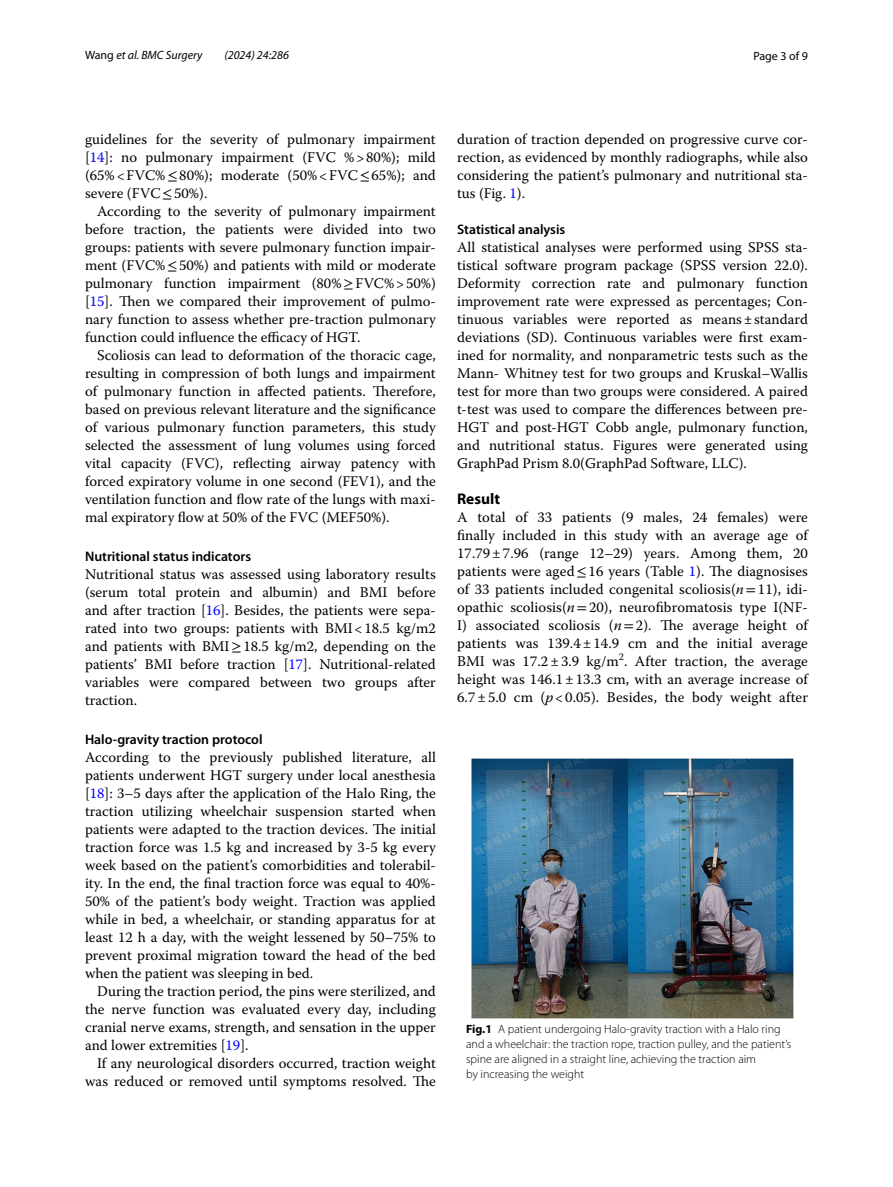
<style>
.page{position:relative;width:893px;height:1187px;background:#fff}
.page>*{position:absolute;margin:0;border:0;box-sizing:border-box;transform-origin:0 0}
.t1{font:700 15.45px "Myriad Pro";color:#000}
.t2{font:14.7px/18px "Warnock Pro";color:#000;text-align:justify}
.t3{font:600 13.8px "Myriad Pro";color:#000}
.t4{font:300 12px/15px "Myriad Pro";color:#000}
.t5{font:italic 12px "Myriad Pro";color:#000}
.t6{font:12px "Myriad Pro";color:#000}
.s1{font-style:normal}
.s2{color:#00f}
.s3{font-family:"STIX"}
.s4{font-style:italic}
.s5{font-weight:700}
</style>
<div class="page">
<img style="left:472px;top:758px;width:321px;height:259px">
<p class="t5" style="left:85px;top:48px;width:119px"><span class="s1">Wang</span> et al. BMC Surgery</p>
<p class="t5" style="left:224px;top:48px;width:66px">(2024) 24:286</p>
<p class="t6" style="left:753px;top:48px;width:56px">Page 3 of 9</p>
<p class="t2" style="left:85px;top:130px;width:352px">guidelines for the severity of pulmonary impairment [<span class="s2">14</span>]: no pulmonary impairment (FVC %&gt;80%); mild (65%&lt;FVC%<span class="s3">≤</span>80%); moderate (50%&lt;FVC<span class="s3">≤</span>65%); and severe (FVC<span class="s3">≤</span>50%).</p>
<p class="t2" style="left:85px;top:202px;width:352px;text-indent:12px">According to the severity of pulmonary impairment before traction, the patients were divided into two groups: patients with severe pulmonary function impair&shy;ment (FVC%<span class="s3">≤</span>50%) and patients with mild or moderate pulmonary function impairment (80%<span class="s3">≥</span>FVC%&gt;50%) [<span class="s2">15</span>]. Then we compared their improvement of pulmo&shy;nary function to assess whether pre-traction pulmonary function could influence the efficacy of HGT.</p>
<p class="t2" style="left:85px;top:346px;width:352px;text-indent:12px">Scoliosis can lead to deformation of the thoracic cage, resulting in compression of both lungs and impairment of pulmonary function in affected patients. Therefore, based on previous relevant literature and the significance of various pulmonary function parameters, this study selected the assessment of lung volumes using forced vital capacity (FVC), reflecting airway patency with forced expiratory volume in one second (FEV1), and the ventilation function and flow rate of the lungs with maxi&shy;mal expiratory flow at 50% of the FVC (MEF50%).</p>
<p class="t3" style="left:85px;top:547px;width:168px">Nutritional status indicators</p>
<p class="t2" style="left:85px;top:564px;width:352px">Nutritional status was assessed using laboratory results (serum total protein and albumin) and BMI before and after traction [<span class="s2">16</span>]. Besides, the patients were sepa&shy;rated into two groups: patients with BMI&lt;18.5 kg/m2 and patients with BMI<span class="s3">≥</span>18.5 kg/m2, depending on the patients’ BMI before traction [<span class="s2">17</span>]. Nutritional-related variables were compared between two groups after traction.</p>
<p class="t3" style="left:85px;top:730px;width:179px">Halo‑gravity traction protocol</p>
<p class="t2" style="left:85px;top:747px;width:352px">According to the previously published literature, all patients underwent HGT surgery under local anesthesia [<span class="s2">18</span>]: 3–5 days after the application of the Halo Ring, the traction utilizing wheelchair suspension started when patients were adapted to the traction devices. The initial traction force was 1.5 kg and increased by 3-5 kg every week based on the patient’s comorbidities and tolerabil&shy;ity. In the end, the final traction force was equal to 40%- 50% of the patient’s body weight. Traction was applied while in bed, a wheelchair, or standing apparatus for at least 12 h a day, with the weight lessened by 50–75% to prevent proximal migration toward the head of the bed when the patient was sleeping in bed.</p>
<p class="t2" style="left:85px;top:981px;width:352px;text-indent:12px">During the traction period, the pins were sterilized, and the nerve function was evaluated every day, including cranial nerve exams, strength, and sensation in the upper and lower extremities [<span class="s2">19</span>].</p>
<p class="t2" style="left:85px;top:1053px;width:352px;text-align:right">If any neurological disorders occurred, traction weight was reduced or removed until symptoms resolved. The</p>
<p class="t2" style="left:457px;top:130px;width:352px">duration of traction depended on progressive curve cor&shy;rection, as evidenced by monthly radiographs, while also considering the patient’s pulmonary and nutritional sta&shy;tus (Fig. <span class="s2">1</span>).</p>
<p class="t3" style="left:457px;top:220px;width:110px">Statistical analysis</p>
<p class="t2" style="left:457px;top:238px;width:352px">All statistical analyses were performed using SPSS sta&shy;tistical software program package (SPSS version 22.0).<br>Deformity correction rate and pulmonary function improvement rate were expressed as percentages; Con&shy;tinuous variables were reported as means±standard deviations (SD). Continuous variables were first exam&shy;ined for normality, and nonparametric tests such as the Mann- Whitney test for two groups and Kruskal–Wallis test for more than two groups were considered. A paired t-test was used to compare the differences between pre-HGT and post-HGT Cobb angle, pulmonary function, and nutritional status. Figures were generated using GraphPad Prism 8.0(GraphPad Software, LLC).</p>
<p class="t1" style="left:457px;top:488px;width:44px">Result</p>
<p class="t2" style="left:457px;top:508px;width:352px">A total of 33 patients (9 males, 24 females) were finally included in this study with an average age of 17.79±7.96 (range 12–29) years. Among them, 20 patients were aged<span class="s3">≤</span>16 years (Table <span class="s2">1</span>). The diagnosises of 33 patients included congenital scoliosis(<span class="s4">n</span><span class="s3">=</span>11), idi&shy;opathic scoliosis(<span class="s4">n</span><span class="s3">=</span>20), neurofibromatosis type I(NF-I) associated scoliosis (<span class="s4">n</span><span class="s3">=</span>2). The average height of patients was 139.4±14.9 cm and the initial average BMI was 17.2±3.9 kg/m<sup>2</sup>. After traction, the average height was 146.1±13.3 cm, with an average increase of 6.7±5.0 cm (<span class="s4">p</span>&lt;0.05). Besides, the body weight after</p>
<p class="t4" style="left:466px;top:1021px;width:327px"><span class="s5">Fig.1</span> A patient undergoing Halo-gravity traction with a Halo ring and a wheelchair: the traction rope, traction pulley, and the patient’s spine are aligned in a straight line, achieving the traction aim<br>by increasing the weight</p>
</div>
